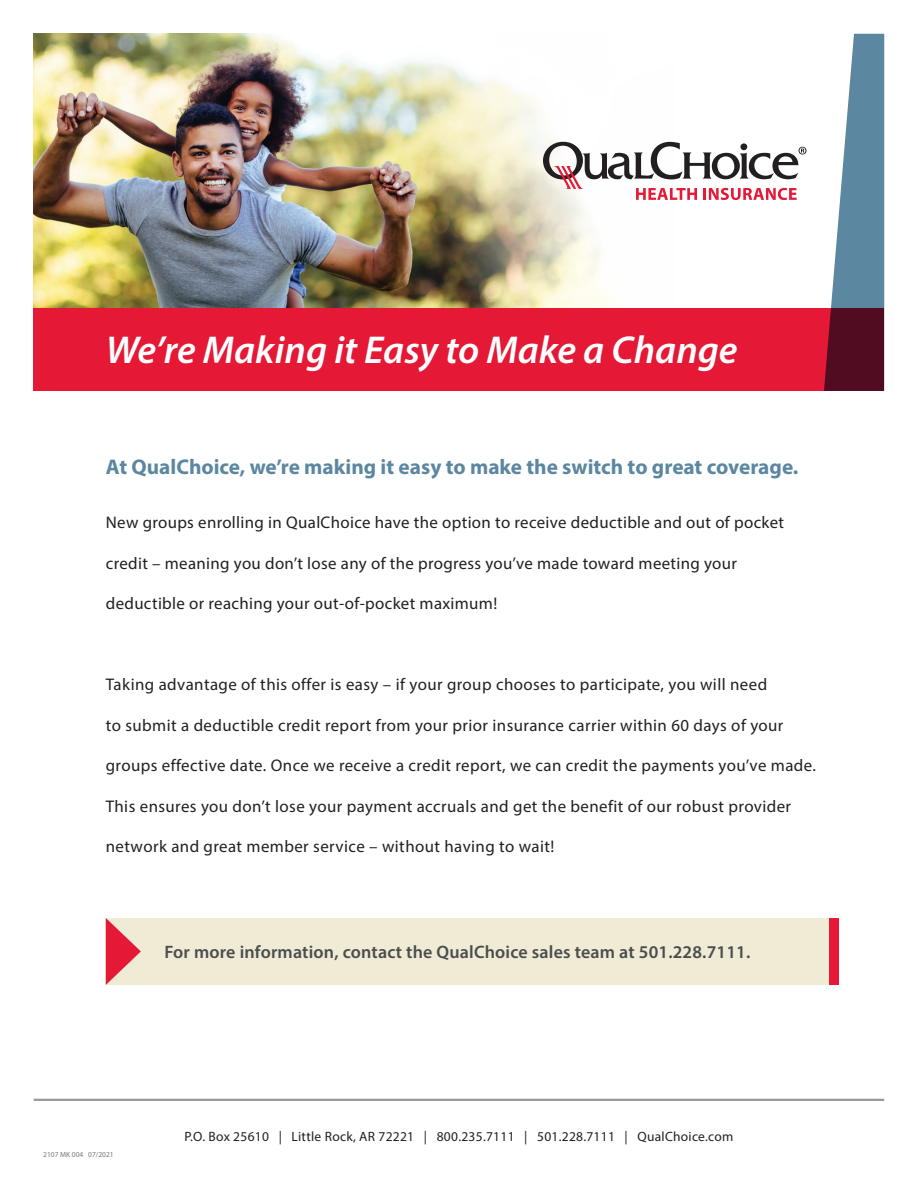
<style>
.page{position:relative;width:918px;height:1188px;background:#fff}
.page>*{position:absolute;margin:0;border:0;box-sizing:border-box;transform-origin:0 0}
.t1{font:italic 600 39px "Myriad Pro";color:#fff}
.t2{font:700 21.3px "Myriad Pro";color:#5c87a1}
.t3{font:600 18px "Myriad Pro";letter-spacing:.01em;color:#4b4c4d}
.t4{font:16.8px "Myriad Pro";letter-spacing:.025em;color:#231f20}
.t5{font:13.5px "Myriad Pro";letter-spacing:.02em;color:#231f20}
.t6{font:7.5px "Myriad Pro";color:#76787b}
</style>
<div class="page">
<div style="left:105px;top:918px;width:734px;height:67px;background:#efebd5"></div>
<div style="left:829px;top:918px;width:10px;height:67px;background:#e51836"></div>
<svg style="left:106px;top:918px;width:35px;height:67px"></svg>
<img style="left:34px;top:34px;width:642px;height:275px">
<div style="left:34px;top:309px;width:850px;height:82px;background:#e51836"></div>
<svg style="left:824px;top:34px;width:60px;height:357px"></svg>
<svg style="left:543px;top:142px;width:264px;height:58px"></svg>
<hr style="left:34px;top:1099px;width:850px;height:2px;background:#97999c">
<h1 class="t1" style="left:106px;top:325px;width:633px">We’re Making it Easy to Make a Change</h1>
<p class="t2" style="left:106px;top:453px;width:694px">At QualChoice, we’re making it easy to make the switch to great coverage.</p>
<p class="t4" style="left:106px;top:512px;width:680px">New groups enrolling in QualChoice have the option to receive deductible and out of pocket</p>
<p class="t4" style="left:106px;top:553px;width:633px">credit – meaning you don’t lose any of the progress you’ve made toward meeting your</p>
<p class="t4" style="left:106px;top:593px;width:393px">deductible or reaching your out-of-pocket maximum!</p>
<p class="t4" style="left:106px;top:674px;width:663px">Taking advantage of this offer is easy – if your group chooses to participate, you will need</p>
<p class="t4" style="left:106px;top:715px;width:679px">to submit a deductible credit report from your prior insurance carrier within 60 days of your</p>
<p class="t4" style="left:106px;top:755px;width:712px">groups effective date. Once we receive a credit report, we can credit the payments you’ve made.</p>
<p class="t4" style="left:106px;top:796px;width:687px">This ensures you don’t lose your payment accruals and get the benefit of our robust provider</p>
<p class="t4" style="left:106px;top:836px;width:450px">network and great member service – without having to wait!</p>
<p class="t3" style="left:164px;top:940px;width:587px">For more information, contact the QualChoice sales team at 501.228.7111.</p>
<p class="t6" style="left:43px;top:1150px;width:72px">2107 MK 004 07/2021</p>
<p class="t5" style="left:185px;top:1128px;width:550px">P.O. Box 25610 | Little Rock, AR 72221 | 800.235.7111 | 501.228.7111 | QualChoice.com</p>
</div>
